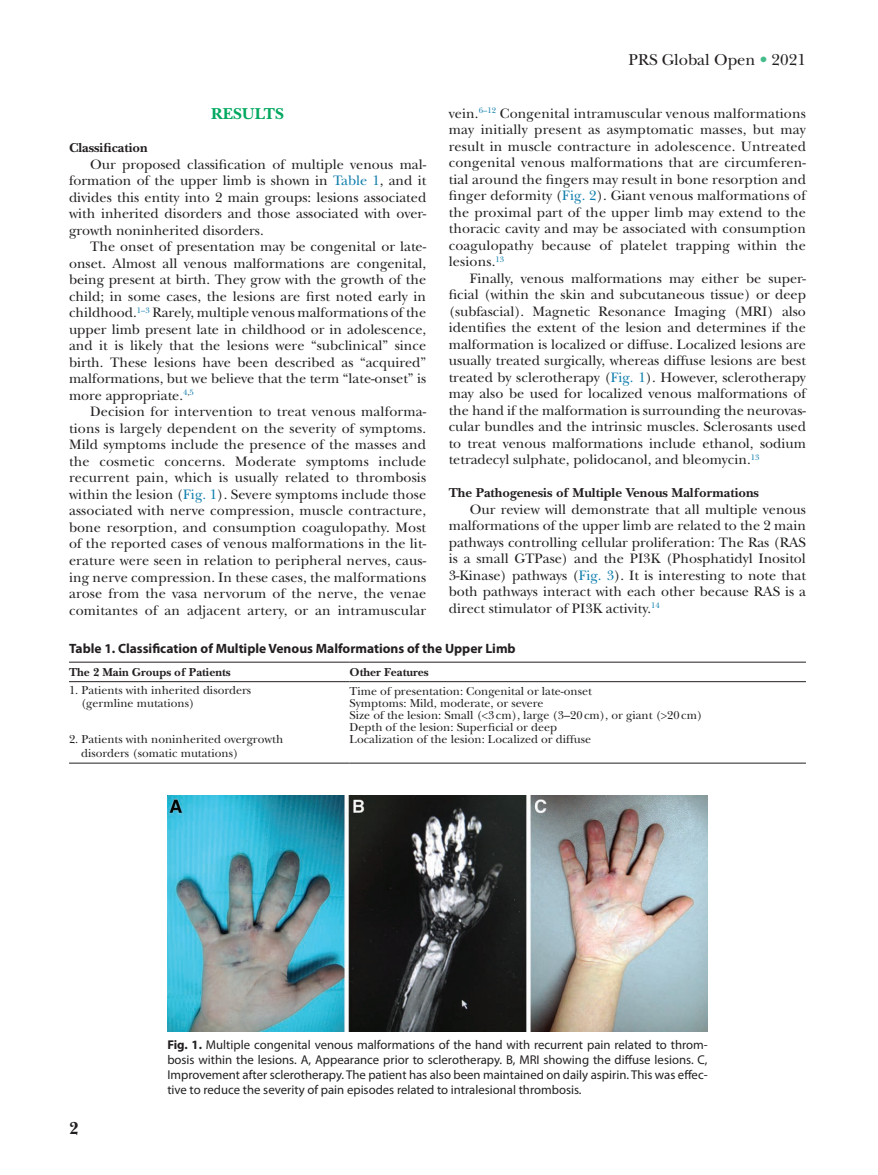
<style>
.page{position:relative;width:878px;height:1175px;background:#fff}
.page>*{position:absolute;margin:0;border:0;box-sizing:border-box;transform-origin:0 0}
.t1{font:700 18px "New Baskerville Std";color:#231f20}
.t2{font:16.5px "New Baskerville Std";color:#231f20}
.t3{font:700 16.5px "New Baskerville Std";color:#00a85f}
.t4{font:14.25px/16.5px "New Baskerville Std";color:#231f20;text-align:justify}
.t5{font:700 13.5px "Myriad Pro";color:#231f20}
.t6{font:700 13.5px "New Baskerville Std";color:#231f20}
.t7{font:12.75px/15px "Myriad Pro";color:#231f20;text-align:justify}
.t8{font:12px/12px "New Baskerville Std";color:#231f20}
.t9{font:700 12px "New Baskerville Std";color:#231f20}
.s1{color:#0f7eac}
.s2{color:#45bc89}
.s3{font-weight:700}
</style>
<div class="page">
<img style="left:167px;top:795px;width:540px;height:236px">
<hr style="left:349px;top:662px;width:457px;height:1px;background:#231f20">
<hr style="left:69px;top:762px;width:280px;height:1px;background:#231f20">
<hr style="left:69px;top:662px;width:280px;height:1px;background:#231f20">
<hr style="left:69px;top:681px;width:280px;height:1px;background:#231f20">
<hr style="left:349px;top:681px;width:457px;height:1px;background:#231f20">
<hr style="left:349px;top:762px;width:457px;height:1px;background:#231f20">
<p class="t3" style="left:211px;top:104px;width:74px">RESULTS</p>
<p class="t6" style="left:69px;top:140px;width:80px">Classification</p>
<p class="t4" style="left:69px;top:156px;width:359px;text-indent:21px">Our proposed classification of multiple venous mal&shy;formation of the upper limb is shown in <span class="s1">Table 1</span>, and it divides this entity into 2 main groups: lesions associated with inherited disorders and those associated with over&shy;growth noninherited disorders.</p>
<p class="t4" style="left:69px;top:238px;width:359px;text-indent:21px">The onset of presentation may be congenital or late&shy;onset. Almost all venous malformations are congenital, being present at birth. They grow with the growth of the child; in some cases, the lesions are first noted early in childhood.<sup>1–3</sup> Rarely, multiple venous malformations of the upper limb present late in childhood or in adolescence, and it is likely that the lesions were “subclinical” since birth. These lesions have been described as “acquired” malformations, but we believe that the term “late-onset” is more appropriate.<sup>4</sup><sup>,</sup><sup>5</sup></p>
<p class="t4" style="left:69px;top:403px;width:359px;text-indent:21px">Decision for intervention to treat venous malforma&shy;tions is largely dependent on the severity of symptoms.<br>Mild symptoms include the presence of the masses and the cosmetic concerns. Moderate symptoms include recurrent pain, which is usually related to thrombosis within the lesion (<span class="s1">Fig. 1</span>). Severe symptoms include those associated with nerve compression, muscle contracture, bone resorption, and consumption coagulopathy. Most of the reported cases of venous malformations in the lit&shy;erature were seen in relation to peripheral nerves, caus&shy;ing nerve compression. In these cases, the malformations arose from the vasa nervorum of the nerve, the venae comitantes of an adjacent artery, or an intramuscular</p>
<p class="t2" style="left:628px;top:50px;width:179px">PRS Global Open <span class="s2">•</span> 2021</p>
<p class="t4" style="left:449px;top:105px;width:359px">vein.<sup>6–12</sup> Congenital intramuscular venous malformations may initially present as asymptomatic masses, but may result in muscle contracture in adolescence. Untreated congenital venous malformations that are circumferen&shy;tial around the fingers may result in bone resorption and finger deformity (<span class="s1">Fig. 2</span>). Giant venous malformations of the proximal part of the upper limb may extend to the thoracic cavity and may be associated with consumption coagulopathy because of platelet trapping within the lesions.<sup>13</sup></p>
<p class="t4" style="left:448px;top:270px;width:359px;text-indent:21px">Finally, venous malformations may either be super&shy;ficial (within the skin and subcutaneous tissue) or deep (subfascial). Magnetic Resonance Imaging (MRI) also identifies the extent of the lesion and determines if the malformation is localized or diffuse. Localized lesions are usually treated surgically, whereas diffuse lesions are best treated by sclerotherapy (<span class="s1">Fig. 1</span>). However, sclerotherapy may also be used for localized venous malformations of the hand if the malformation is surrounding the neurovas&shy;cular bundles and the intrinsic muscles. Sclerosants used to treat venous malformations include ethanol, sodium tetradecyl sulphate, polidocanol, and bleomycin.<sup>13</sup></p>
<p class="t6" style="left:448px;top:485px;width:312px">The Pathogenesis of Multiple Venous Malformations</p>
<p class="t4" style="left:448px;top:501px;width:359px;text-indent:21px">Our review will demonstrate that all multiple venous malformations of the upper limb are related to the 2 main pathways controlling cellular proliferation: The Ras (RAS is a small GTPase) and the PI3K (Phosphatidyl Inositol 3-Kinase) pathways (<span class="s1">Fig. 3</span>). It is interesting to note that both pathways interact with each other because RAS is a direct stimulator of PI3K activity.<sup>14</sup></p>
<p class="t5" style="left:69px;top:639px;width:448px">Table 1. Classification of Multiple Venous Malformations of the Upper Limb</p>
<p class="t9" style="left:69px;top:664px;width:163px">The 2 Main Groups of Patients</p>
<p class="t9" style="left:349px;top:664px;width:81px">Other Features</p>
<p class="t8" style="left:81px;top:683px;width:172px;line-height:13.5px;text-indent:-12px">1. Patients with inherited disorders (germline mutations)</p>
<p class="t8" style="left:349px;top:685px;width:354px">Time of presentation: Congenital or late-onset<br>Symptoms: Mild, moderate, or severe<br>Size of the lesion: Small (&lt;3cm), large (3–20cm), or giant (&gt;20cm)<br>Depth of the lesion: Superficial or deep</p>
<p class="t8" style="left:81px;top:732px;width:204px;line-height:13.5px;text-indent:-12px">2. Patients with noninherited overgrowth disorders (somatic mutations)</p>
<p class="t8" style="left:349px;top:733px;width:243px">Localization of the lesion: Localized or diffuse</p>
<p class="t1" style="left:69px;top:1118px;width:11px">2</p>
<p class="t7" style="left:167px;top:1037px;width:542px"><span class="s3">Fig. 1.</span> Multiple congenital venous malformations of the hand with recurrent pain related to throm&shy;bosis within the lesions. A, Appearance prior to sclerotherapy. B, MRI showing the diffuse lesions. C, I mprovement after sclerotherapy. The patient has also been maintained on daily aspirin. This was effec&shy;tive to reduce the severity of pain episodes related to intralesional thrombosis.</p>
</div>
